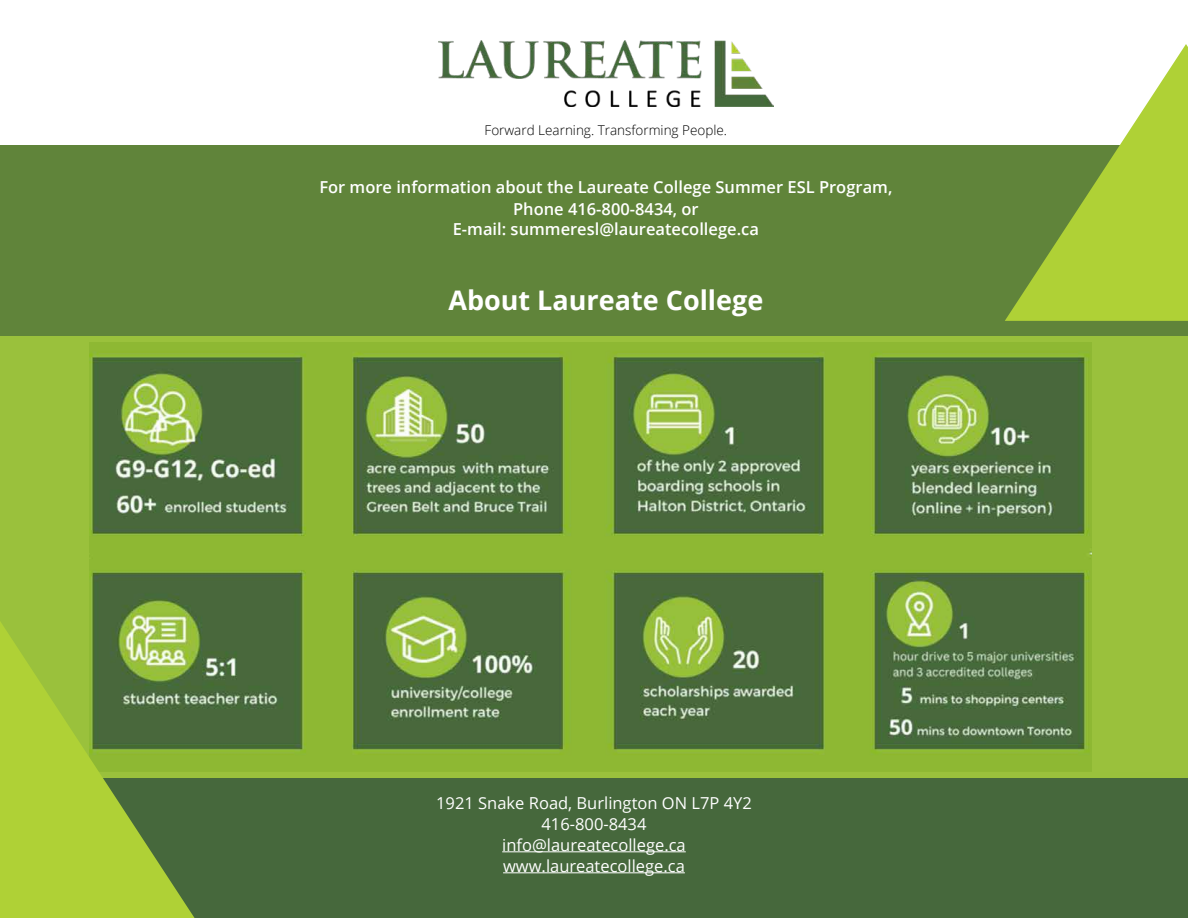
<style>
.page{position:relative;width:1188px;height:918px;background:#fff}
.page>*{position:absolute;margin:0;border:0;box-sizing:border-box;transform-origin:0 0}
.t1{font:700 27px "Open Sans";color:#fff}
.t2{font:600 16.5px/22.5px "Open Sans";color:#fff;text-align:center}
.t3{font:16.5px/21px "Open Sans";color:#fff;text-align:center}
.t4{font:300 13.5px "Open Sans";color:#000}
</style>
<div class="page">
<div style="left:0;top:333px;width:1188px;height:446px;background:#9ac13c"></div>
<div style="left:0;top:146px;width:1188px;height:190px;background:#60843a"></div>
<img style="left:90px;top:342px;width:1002px;height:429px">
<div style="left:0;top:779px;width:1188px;height:139px;background:#46683c"></div>
<svg style="left:1005px;top:44px;width:183px;height:277px;fill:#afd138"></svg>
<hr style="left:502px;top:851px;width:184px;height:1px;background:#fff">
<hr style="left:503px;top:872px;width:182px;height:1px;background:#fff">
<img style="left:438px;top:40px;width:335px;height:67px">
<svg style="left:0;top:621px;width:195px;height:297px;fill:#afd136"></svg>
<p class="t4" style="left:485px;top:121px;width:244px">Forward Learning. Transforming People.</p>
<p class="t2" style="left:319px;top:175px;width:575px">For more information about the Laureate College Summer ESL Program,<br>Phone 416-800-8434, or</p>
<p class="t2" style="left:453px;top:218px;width:308px">E-mail: summeresl@laureatecollege.ca</p>
<h1 class="t1" style="left:448px;top:281px;width:316px">About Laureate College</h1>
<p class="t3" style="left:436px;top:792px;width:317px">1921 Snake Road, Burlington ON L7P 4Y2<br>416-800-8434<br>info@laureatecollege.ca www.laureatecollege.ca</p>
</div>
